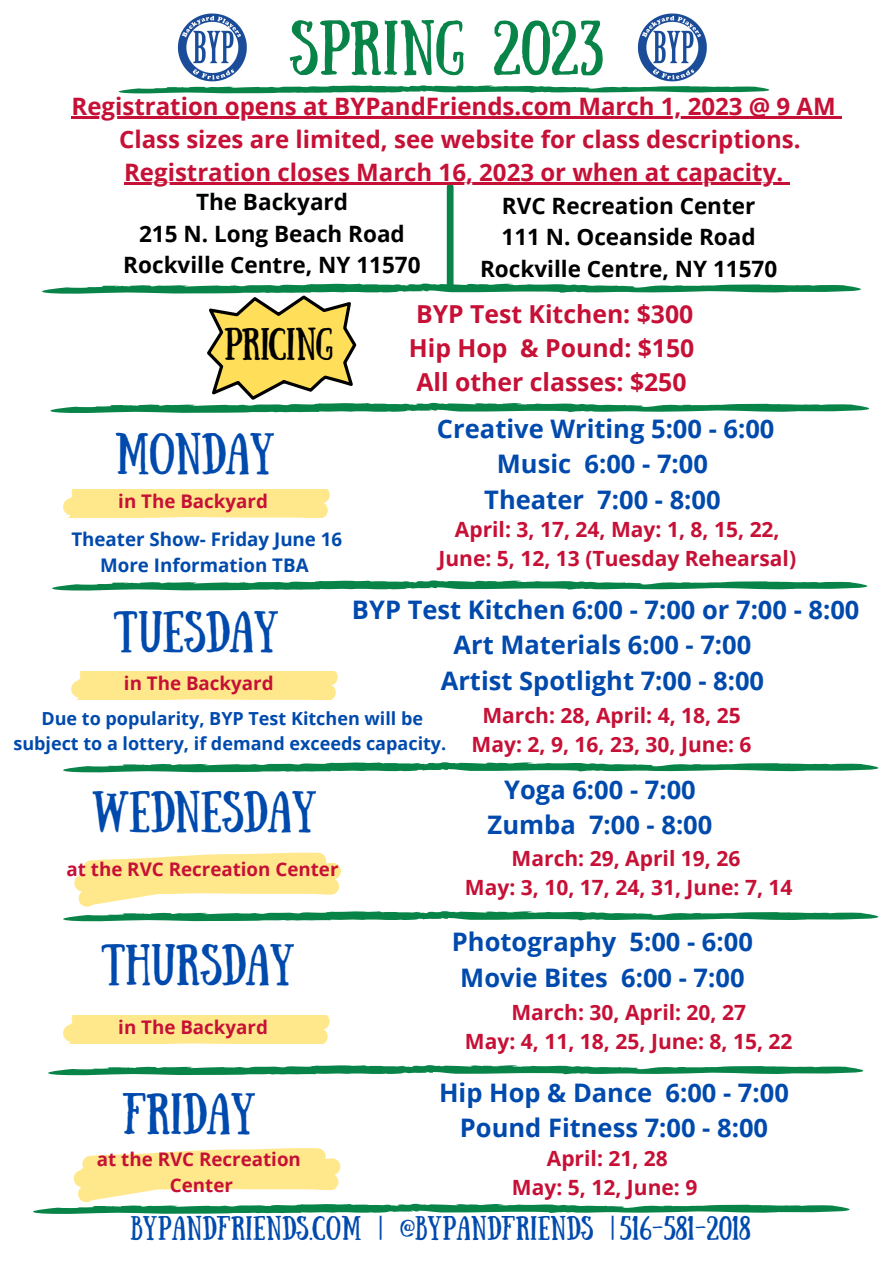
<style>
.page{position:relative;width:893px;height:1263px;background:#fff}
.page>*{position:absolute;margin:0;border:0;box-sizing:border-box;transform-origin:0 0}
.t1{font:54.75px "Sunday";letter-spacing:.02em;color:#088448}
.t2{font:41.25px "Sunday";color:#004aad}
.t3{font:32.25px "Sunday";color:#000}
.t4{font:700 25.5px/35.5px "Open Sans";color:#004aad;text-align:center}
.t5{font:700 24.75px/34.3px "Open Sans";color:#c61036;text-align:center}
.t6{font:700 24px/33.2px "Open Sans";color:#c61036;text-align:center}
.t7{font:24px "Sunday";letter-spacing:.02em;color:#004aad}
.t8{font:700 22.5px/31.5px "Open Sans";color:#000;text-align:center}
.t9{font:700 21px/29.2px "Open Sans";color:#c61036;text-align:center}
.t10{font:700 18.75px/25.9px "Open Sans";color:#c61036;text-align:center}
.t11{font:700 18.75px/25.9px "Open Sans";color:#004aad;text-align:center}
.t12{font:700 18px/24.8px "Open Sans";color:#004aad;text-align:center}
.s1{font-family:"Noto Sans"}
</style>
<div class="page">
<svg style="left:118px;top:85px;width:652px;height:9px"></svg>
<div style="left:63px;top:489px;width:267px;height:28px;background:#ffe88b"></div>
<svg style="left:52px;top:580px;width:816px;height:11px"></svg>
<div style="left:71px;top:671px;width:267px;height:29px;background:#ffe88b"></div>
<div style="left:63px;top:1016px;width:267px;height:28px;background:#ffe88b"></div>
<svg style="left:33px;top:1148px;width:817px;height:66px"></svg>
<div style="left:447px;top:187px;width:6px;height:99px;background:#088448"></div>
<svg style="left:63px;top:762px;width:816px;height:10px"></svg>
<svg style="left:63px;top:852px;width:816px;height:69px"></svg>
<svg style="left:48px;top:1065px;width:816px;height:10px"></svg>
<img style="left:169px;top:13px;width:89px;height:81px">
<hr style="left:72px;top:116px;width:763px;height:3px;background:#c61036">
<svg style="left:835px;top:116px;width:7px;height:3px"></svg>
<hr style="left:124px;top:183px;width:659px;height:2px;background:#c61036">
<svg style="left:783px;top:183px;width:6px;height:2px"></svg>
<img style="left:629px;top:13px;width:89px;height:106px">
<svg style="left:42px;top:283px;width:827px;height:130px"></svg>
<h1 class="t1" style="left:289px;top:20px;width:316px">SPRING 2023</h1>
<p class="t6" style="left:72px;top:89px;width:765px">Registration opens at BYPandFriends.com March 1, 2023 @ 9 AM<br>Class sizes are limited, see website for class descriptions.<br>Registration closes March 16, 2023 or when at capacity.</p>
<p class="t8" style="left:123px;top:186px;width:299px">The Backyard<br>215 N. Long Beach Road<br>Rockville Centre, NY 11570</p>
<p class="t8" style="left:480px;top:189px;width:299px">RVC Recreation Center<br>111 N. Oceanside Road<br>Rockville Centre, NY 11570</p>
<p class="t3" style="left:224px;top:328px;width:110px">PRICING</p>
<h2 class="t2" style="left:115px;top:433px;width:161px">MONDAY</h2>
<p class="t10" style="left:118px;top:487px;width:151px">in The Backyard</p>
<p class="t11" style="left:71px;top:526px;width:272px">Theater Show- Friday June 16<br>More Information TBA</p>
<h2 class="t2" style="left:113px;top:611px;width:167px">TUESDAY</h2>
<p class="t10" style="left:124px;top:670px;width:151px">in The Backyard</p>
<p class="t5" style="left:409px;top:296px;width:287px">BYP Test Kitchen: $300<br>Hip Hop &amp; Pound: $150<br>All other classes: $250</p>
<p class="t4" style="left:437px;top:410px;width:339px">Creative Writing 5:00 - 6:00<br>Music 6:00 - 7:00<br>Theater 7:00 - 8:00</p>
<p class="t9" style="left:438px;top:514px;width:359px">April: 3, 17, 24, May: 1, 8, 15, 22,<br>June: 5, 12, 13 (Tuesday Rehearsal)</p>
<p class="t4" style="left:352px;top:591px;width:509px">BYP Test Kitchen 6:00 - 7:00 or 7:00 - 8:00<br>Art Materials 6:00 - 7:00<br>Artist Spotlight 7:00 - 8:00</p>
<p class="t12" style="left:13px;top:706px;width:434px">Due to popularity, BYP Test Kitchen will be subject to a lottery, if demand exceeds capacity.</p>
<h2 class="t2" style="left:92px;top:791px;width:226px">WEDNESDAY</h2>
<p class="t10" style="left:67px;top:856px;width:273px">at the RVC Recreation Center</p>
<p class="t9" style="left:471px;top:700px;width:281px">March: 28, April: 4, 18, 25<br>May: 2, 9, 16, 23, 30, June: 6</p>
<p class="t4" style="left:487px;top:771px;width:226px">Yoga 6:00 - 7:00<br>Zumba 7:00 - 8:00</p>
<p class="t9" style="left:465px;top:843px;width:329px">March: 29, April 19, 26<br>May: 3, 10, 17, 24, 31, June: 7, 14</p>
<h2 class="t2" style="left:101px;top:943px;width:195px">THURSDAY</h2>
<p class="t10" style="left:118px;top:1014px;width:151px">in The Backyard</p>
<p class="t4" style="left:452px;top:924px;width:302px">Photography 5:00 - 6:00<br>Movie Bites 6:00 - 7:00</p>
<p class="t9" style="left:465px;top:997px;width:329px">March: 30, April: 20, 27<br>May: 4, 11, 18, 25, June: 8, 15, 22</p>
<h2 class="t2" style="left:122px;top:1093px;width:135px">FRIDAY</h2>
<p class="t10" style="left:97px;top:1146px;width:205px">at the RVC Recreation<br>Center</p>
<p class="t4" style="left:439px;top:1074px;width:351px">Hip Hop &amp; Dance 6:00 - 7:00<br>Pound Fitness 7:00 - 8:00</p>
<p class="t9" style="left:512px;top:1143px;width:187px">April: 21, 28<br>May: 5, 12, June: 9</p>
<p class="t7" style="left:131px;top:1216px;width:621px">BYPANDFRIENDS.COM <span class="s1">|</span> @BYPANDFRIENDS <span class="s1">|</span>516-581-2018</p>
</div>
